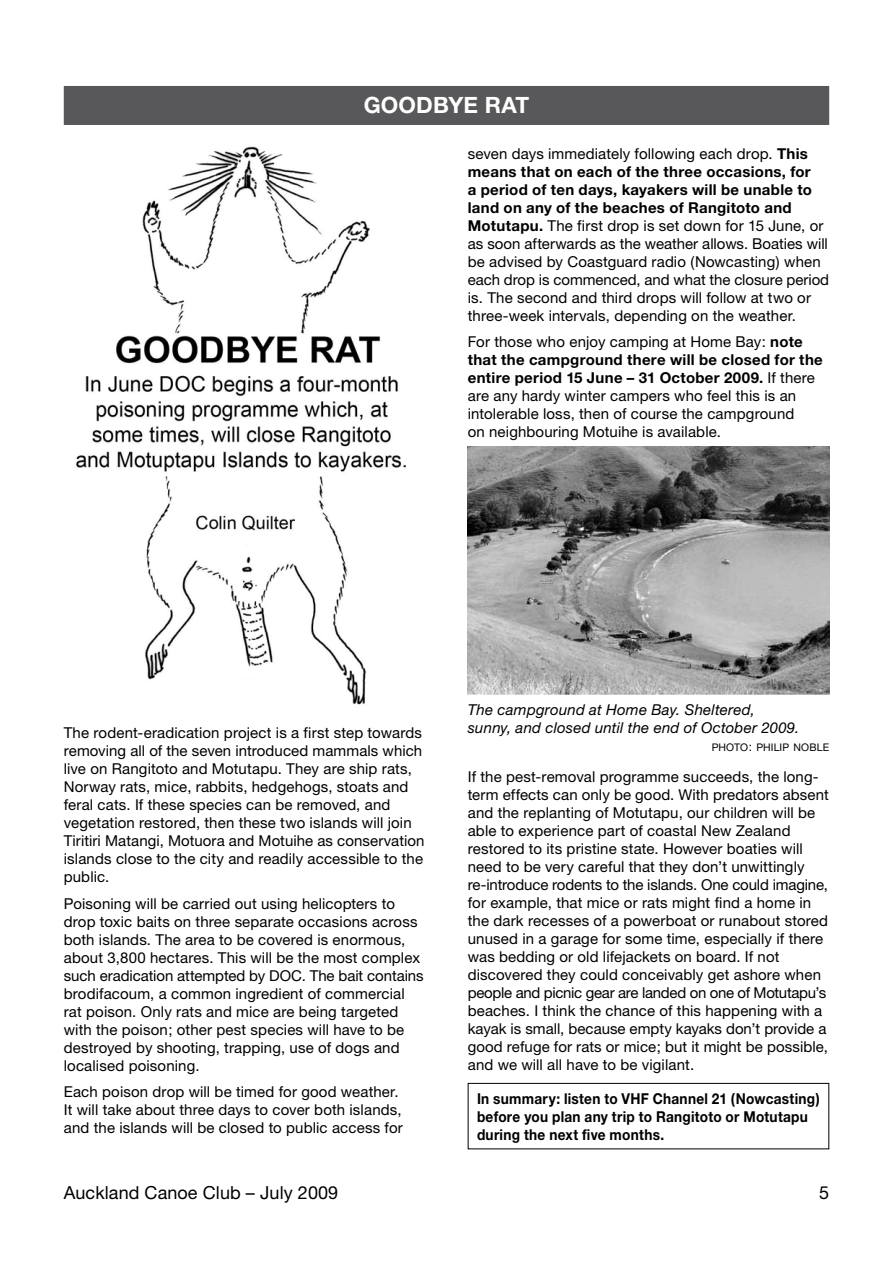
<style>
.page{position:relative;width:893px;height:1263px;background:#fff}
.page>*{position:absolute;margin:0;border:0;box-sizing:border-box;transform-origin:0 0}
.t1{font:700 22.5px "Helvetica Neue";color:#fff}
.t2{font:18px "Helvetica Neue";letter-spacing:.005em;color:#000}
.t3{font:15px/18px "Helvetica Neue";letter-spacing:.01em;color:#000}
.t4{font:700 15px/18px "Helvetica Neue";letter-spacing:.02em;color:#000;scale:.91 1}
.t5{font:italic 15px/18px "Helvetica Neue";letter-spacing:.015em;color:#000}
.t6{font:10.5px "Helvetica Neue";letter-spacing:.01em;color:#000}
.s1{font-weight:700}
.s2{font-size:12px}
</style>
<div class="page">
<img style="left:468px;top:447px;width:361px;height:247px">
<div style="left:468px;top:1083px;width:361px;height:66px;border:1px solid #000"></div>
<div style="left:64px;top:86px;width:765px;height:39px;background:#58585a"></div>
<img style="left:76px;top:146px;width:331px;height:559px">
<h1 class="t1" style="left:364px;top:91px;width:35px">Goodbye</h1>
<h1 class="t1" style="left:485px;top:91px;width:32px">Rat</h1>
<p class="t3" style="left:468px;top:144px;width:363px">seven days immediately following each drop. <span class="s1">This means that on each of the three occasions, for<br>a period of ten days, kayakers will be unable to land on any of the beaches of Rangitoto and Motutapu.</span> The first drop is set down for 15 June, or as soon afterwards as the weather allows. Boaties will be advised by Coastguard radio (Nowcasting) when each drop is commenced, and what the closure period is. The second and third drops will follow at two or three-week intervals, depending on the weather.</p>
<p class="t3" style="left:468px;top:332px;width:357px">For those who enjoy camping at Home Bay: <span class="s1">note that the campground there will be closed for the entire period 15 June – 31 October 2009.</span> If there are any hardy winter campers who feel this is an intolerable loss, then of course the campground<br>on neighbouring Motuihe is available.</p>
<p class="t3" style="left:64px;top:724px;width:362px">The rodent-eradication project is a first step towards removing all of the seven introduced mammals which live on Rangitoto and Motutapu. They are ship rats, Norway rats, mice, rabbits, hedgehogs, stoats and feral cats. If these species can be removed, and vegetation restored, then these two islands will join Tiritiri Matangi, Motuora and Motuihe as conservation islands close to the city and readily accessible to the public.</p>
<p class="t3" style="left:64px;top:894px;width:361px">Poisoning will be carried out using helicopters to drop toxic baits on three separate occasions across both islands. The area to be covered is enormous, about 3,800 hectares. This will be the most complex such eradication attempted by DOC. The bait contains brodifacoum, a common ingredient of commercial rat poison. Only rats and mice are being targeted with the poison; other pest species will have to be destroyed by shooting, trapping, use of dogs and localised poisoning.</p>
<p class="t3" style="left:64px;top:1083px;width:341px">Each poison drop will be timed for good weather.<br>It will take about three days to cover both islands, and the islands will be closed to public access for</p>
<p class="t5" style="left:468px;top:700px;width:333px">The campground at Home Bay. Sheltered, sunny, and closed until the end of October 2009.</p>
<p class="t6" style="left:712px;top:741px;width:119px">PHOTO<span class="s2">:</span> PHILIP NOBLE</p>
<p class="t3" style="left:468px;top:767px;width:362px">If the pest-removal programme succeeds, the long&shy;term effects can only be good. With predators absent and the replanting of Motutapu, our children will be able to experience part of coastal New Zealand restored to its pristine state. However boaties will need to be very careful that they don’t unwittingly re-introduce rodents to the islands. One could imagine, for example, that mice or rats might find a home in the dark recesses of a powerboat or runabout stored unused in a garage for some time, especially if there was bedding or old lifejackets on board. If not discovered they could conceivably get ashore when people and picnic gear are landed on one of Motutapu’s beaches. I think the chance of this happening with a kayak is small, because empty kayaks don’t provide a good refuge for rats or mice; but it might be possible, and we will all have to be vigilant.</p>
<p class="t4" style="left:477px;top:1089px;width:378px">In summary: listen to VHF Channel 21 (Nowcasting) before you plan any trip to Rangitoto or Motutapu during the next five months.</p>
<p class="t2" style="left:64px;top:1182px;width:276px">Auckland Canoe Club – July 2009</p>
<p class="t2" style="left:819px;top:1182px;width:12px">5</p>
</div>
